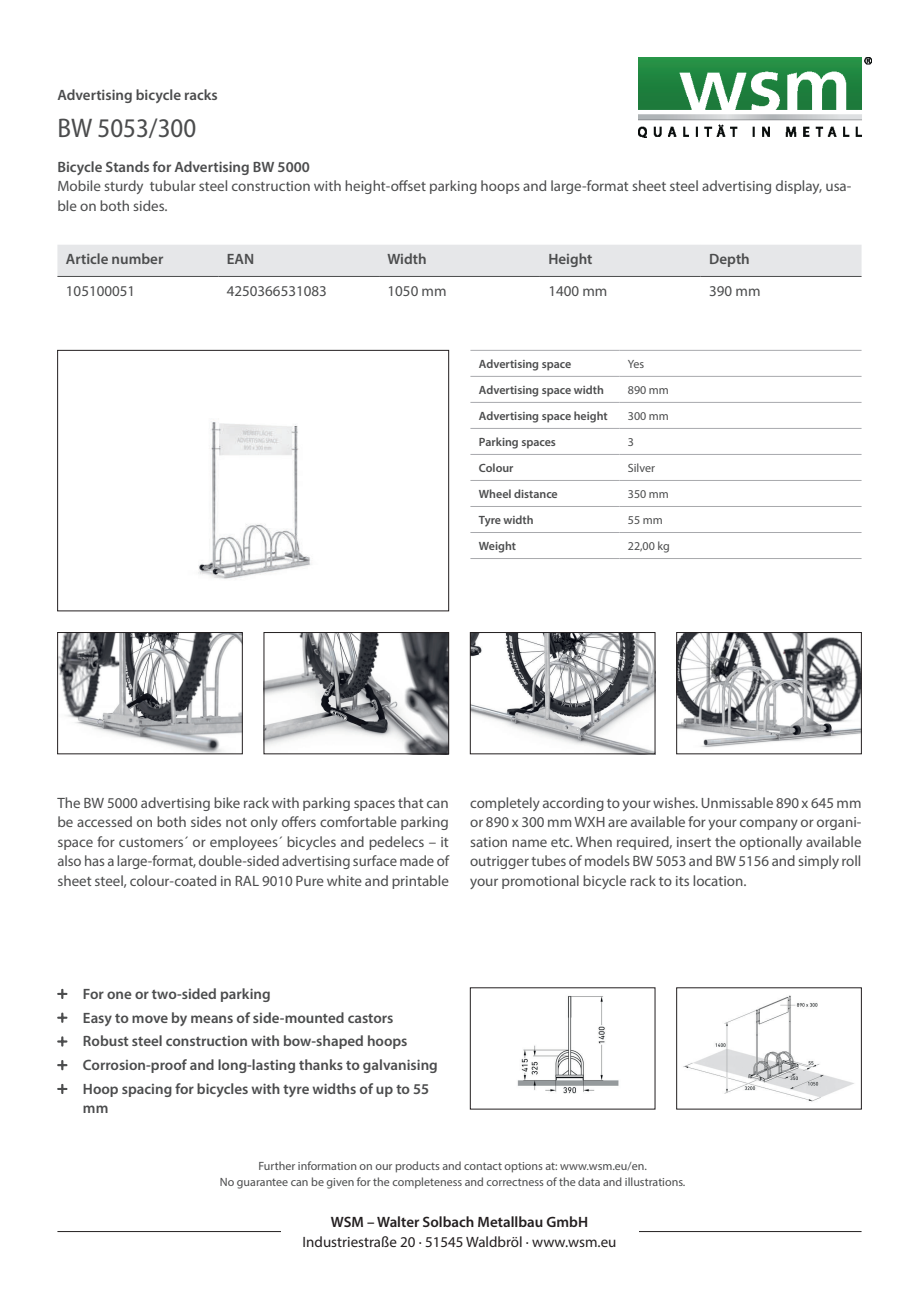
<style>
.page{position:relative;width:919px;height:1289px;background:#fff}
.page>*{position:absolute;margin:0;border:0;box-sizing:border-box;transform-origin:0 0}
.t1{font:semi-condensed 27px "Myriad Pro";color:#4b4c4d}
.t2{font:15px/19.5px "Myriad Pro";color:#4b4c4d;text-align:justify}
.t3{font:600 15px/19.5px "Myriad Pro";color:#4b4c4d}
.t4{font:15px "Myriad Pro";color:#231f20}
.t5{font:600 15px "Myriad Pro";color:#231f20}
.t6{font:12px/16.5px "Myriad Pro";color:#4b4c4d;text-align:center}
.t7{font:600 12px "Myriad Pro";color:#4b4c4d}
</style>
<div class="page">
<img style="left:683px;top:995px;width:171px;height:107px">
<img style="left:517px;top:995px;width:102px;height:99px">
<hr style="left:470px;top:350px;width:149px;height:1px;background:#a8a9ad">
<hr style="left:619px;top:350px;width:242px;height:1px;background:#a8a9ad">
<hr style="left:470px;top:376px;width:149px;height:1px;background:#a8a9ad">
<hr style="left:619px;top:376px;width:242px;height:1px;background:#a8a9ad">
<hr style="left:470px;top:402px;width:149px;height:1px;background:#a8a9ad">
<hr style="left:619px;top:402px;width:242px;height:1px;background:#a8a9ad">
<hr style="left:470px;top:428px;width:149px;height:1px;background:#a8a9ad">
<hr style="left:619px;top:428px;width:242px;height:1px;background:#a8a9ad">
<hr style="left:470px;top:454px;width:149px;height:1px;background:#a8a9ad">
<hr style="left:619px;top:454px;width:242px;height:1px;background:#a8a9ad">
<hr style="left:470px;top:480px;width:149px;height:1px;background:#a8a9ad">
<hr style="left:619px;top:480px;width:242px;height:1px;background:#a8a9ad">
<hr style="left:470px;top:506px;width:149px;height:1px;background:#a8a9ad">
<hr style="left:619px;top:506px;width:242px;height:1px;background:#a8a9ad">
<hr style="left:470px;top:532px;width:149px;height:1px;background:#a8a9ad">
<hr style="left:619px;top:532px;width:242px;height:1px;background:#a8a9ad">
<hr style="left:470px;top:558px;width:149px;height:1px;background:#a8a9ad">
<hr style="left:619px;top:558px;width:242px;height:1px;background:#a8a9ad">
<img style="left:198px;top:422px;width:114px;height:157px">
<div style="left:57px;top:350px;width:392px;height:261px;border:1px solid #231f20"></div>
<img style="left:59px;top:634px;width:181px;height:118px">
<div style="left:57px;top:632px;width:185px;height:122px;border:1px solid #231f20"></div>
<img style="left:266px;top:634px;width:181px;height:118px">
<div style="left:264px;top:632px;width:185px;height:122px;border:1px solid #231f20"></div>
<img style="left:678px;top:634px;width:181px;height:113px">
<div style="left:676px;top:632px;width:185px;height:122px;border:1px solid #231f20"></div>
<img style="left:472px;top:634px;width:181px;height:118px">
<div style="left:470px;top:632px;width:185px;height:122px;border:1px solid #231f20"></div>
<div style="left:57px;top:245px;width:804px;height:31px;background:#e6e7e9"></div>
<hr style="left:57px;top:276px;width:161px;height:1px;background:#4b4c4d">
<hr style="left:218px;top:276px;width:161px;height:1px;background:#4b4c4d">
<hr style="left:379px;top:276px;width:161px;height:1px;background:#4b4c4d">
<hr style="left:540px;top:276px;width:160px;height:1px;background:#4b4c4d">
<hr style="left:700px;top:276px;width:161px;height:1px;background:#4b4c4d">
<hr style="left:57px;top:1231px;width:804px;height:1px;background:#231f20">
<img style="left:638px;top:57px;width:233px;height:80px">
<div style="left:281px;top:1215px;width:357px;height:31px;background:#fff"></div>
<p class="t3" style="left:57px;top:85px;width:162px">Advertising bicycle racks</p>
<p class="t1" style="left:57px;top:111px;width:140px">BW 5053/300</p>
<p class="t3" style="left:57px;top:157px;width:254px">Bicycle Stands for Advertising BW 5000</p>
<p class="t2" style="left:57px;top:176px;width:795px">Mobile sturdy tubular steel construction with height-offset parking hoops and large-format sheet steel advertising display, usa&shy;ble on both sides.</p>
<p class="t3" style="left:66px;top:249px;width:99px">Article number</p>
<p class="t3" style="left:227px;top:249px;width:29px">EAN</p>
<p class="t3" style="left:387px;top:249px;width:41px">Width</p>
<p class="t3" style="left:548px;top:249px;width:46px">Height</p>
<p class="t3" style="left:709px;top:249px;width:42px">Depth</p>
<p class="t2" style="left:66px;top:281px;width:71px">105100051</p>
<p class="t2" style="left:227px;top:281px;width:102px">4250366531083</p>
<p class="t2" style="left:387px;top:281px;width:60px">1050 mm</p>
<p class="t2" style="left:548px;top:281px;width:60px">1400 mm</p>
<p class="t2" style="left:709px;top:281px;width:53px">390 mm</p>
<p class="t7" style="left:479px;top:356px;width:94px">Advertising space</p>
<p class="t6" style="left:627px;top:355px;width:18px">Yes</p>
<p class="t7" style="left:479px;top:382px;width:126px">Advertising space width</p>
<p class="t6" style="left:627px;top:381px;width:43px">890 mm</p>
<p class="t7" style="left:479px;top:408px;width:130px">Advertising space height</p>
<p class="t6" style="left:627px;top:407px;width:43px">300 mm</p>
<p class="t7" style="left:479px;top:434px;width:78px">Parking spaces</p>
<p class="t6" style="left:627px;top:433px;width:8px">3</p>
<p class="t7" style="left:479px;top:460px;width:36px">Colour</p>
<p class="t6" style="left:627px;top:459px;width:29px">Silver</p>
<p class="t7" style="left:479px;top:486px;width:80px">Wheel distance</p>
<p class="t6" style="left:627px;top:485px;width:43px">350 mm</p>
<p class="t7" style="left:479px;top:512px;width:56px">Tyre width</p>
<p class="t6" style="left:627px;top:511px;width:36px">55 mm</p>
<p class="t7" style="left:479px;top:538px;width:39px">Weight</p>
<p class="t6" style="left:627px;top:537px;width:43px">22,00 kg</p>
<p class="t2" style="left:57px;top:792px;width:393px">The BW 5000 advertising bike rack with parking spaces that can be accessed on both sides not only offers comfortable parking space for customers´ or employees´ bicycles and pedelecs – it also has a large-format, double-sided advertising surface made of sheet steel, colour-coated in RAL 9010 Pure white and printable</p>
<p class="t2" style="left:470px;top:792px;width:393px">completely according to your wishes. Unmissable 890 x 645 mm or 890 x 300 mm WXH are available for your company or organi&shy;sation name etc. When required, insert the optionally available outrigger tubes of models BW 5053 and BW 5156 and simply roll your promotional bicycle rack to its location.</p>
<p class="t3" style="left:83px;top:983px;width:189px">For one or two-sided parking</p>
<p class="t3" style="left:83px;top:1007px;width:312px">Easy to move by means of side-mounted castors</p>
<p class="t3" style="left:83px;top:1031px;width:326px">Robust steel construction with bow-shaped hoops</p>
<p class="t3" style="left:83px;top:1054px;width:356px">Corrosion-proof and long-lasting thanks to galvanising</p>
<p class="t3" style="left:83px;top:1078px;width:348px">Hoop spacing for bicycles with tyre widths of up to 55 mm</p>
<p class="t6" style="left:220px;top:1157px;width:467px">Further information on our products and contact options at: www.wsm.eu/en.<br>No guarantee can be given for the completeness and correctness of the data and illustrations.</p>
<p class="t5" style="left:331px;top:1212px;width:259px">WSM – Walter Solbach Metallbau GmbH</p>
<p class="t4" style="left:302px;top:1232px;width:315px">Industriestraße 20 · 51545 Waldbröl · www.wsm.eu</p>
</div>
